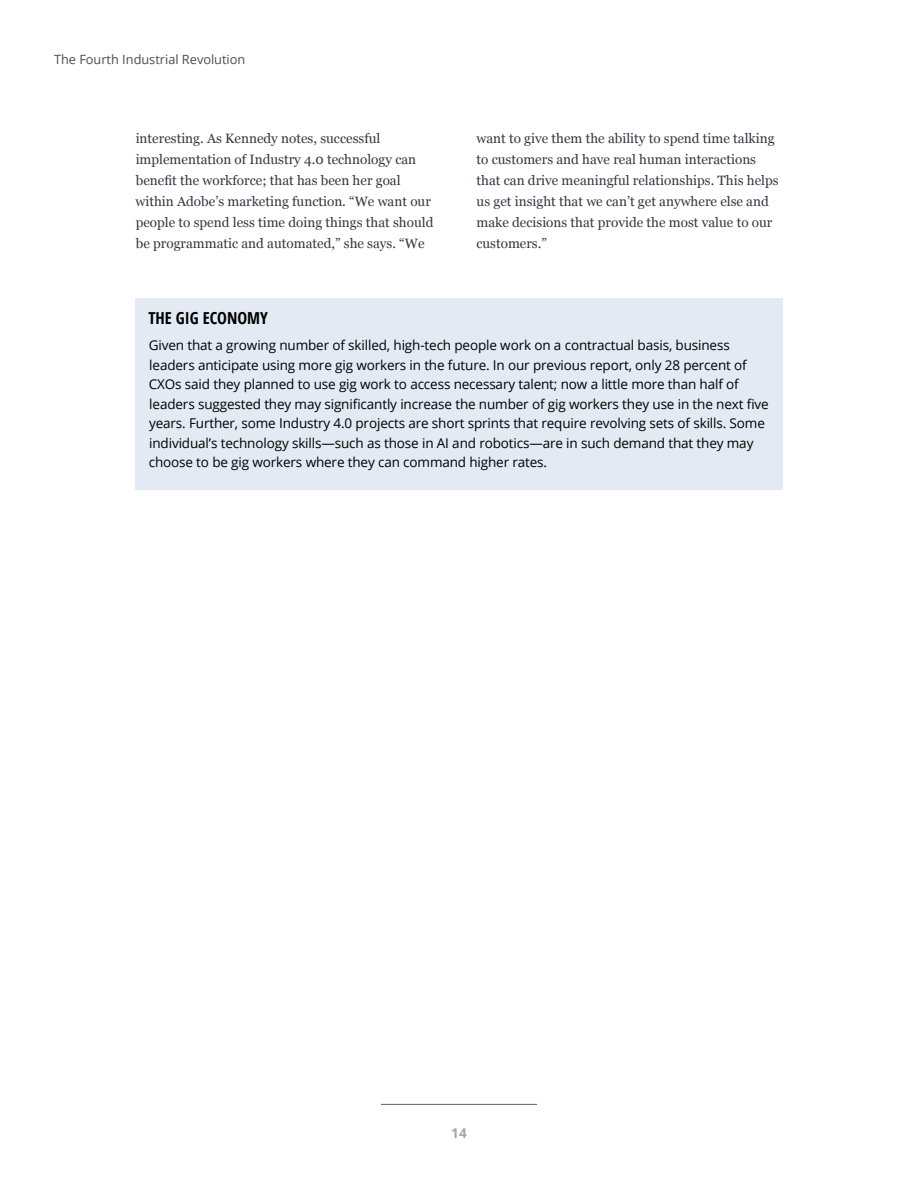
<style>
.page{position:relative;width:918px;height:1188px;background:#fff}
.page>*{position:absolute;margin:0;border:0;box-sizing:border-box;transform-origin:0 0}
.t1{font:700 condensed 16.5px "Open Sans";color:#000}
.t2{font:13.5px/19.5px "Open Sans";letter-spacing:-.01em;color:#000}
.t3{font:13.5px/21px "Georgia";color:#343741}
.t4{font:700 13.5px "Open Sans";color:#a3a7a9}
.t5{font:12.75px "Open Sans";color:#474c55}
</style>
<div class="page">
<hr style="left:381px;top:1104px;width:156px;height:1px;background:#5f636a">
<div style="left:135px;top:298px;width:648px;height:191px;background:#e3eaf3"></div>
<p class="t5" style="left:54px;top:50px;width:193px">The Fourth Industrial Revolution</p>
<p class="t3" style="left:136px;top:127px;width:299px">interesting. As Kennedy notes, successful implementation of Industry 4.0 technology can benefit the workforce; that has been her goal within Adobe’s marketing function. “We want our people to spend less time doing things that should be programmatic and automated,” she says. “We</p>
<p class="t3" style="left:476px;top:127px;width:304px">want to give them the ability to spend time talking to customers and have real human interactions that can drive meaningful relationships. This helps us get insight that we can’t get anywhere else and make decisions that provide the most value to our customers.”</p>
<p class="t1" style="left:148px;top:307px;width:121px">THE GIG ECONOMY</p>
<p class="t2" style="left:149px;top:335px;width:622px">Given that a growing number of skilled, high-tech people work on a contractual basis, business leaders anticipate using more gig workers in the future. In our previous report, only 28 percent of CXOs said they planned to use gig work to access necessary talent; now a little more than half of leaders suggested they may significantly increase the number of gig workers they use in the next five years. Further, some Industry 4.0 projects are short sprints that require revolving sets of skills. Some individual’s technology skills—such as those in AI and robotics—are in such demand that they may choose to be gig workers where they can command higher rates.</p>
<p class="t4" style="left:451px;top:1123px;width:17px">14</p>
</div>
